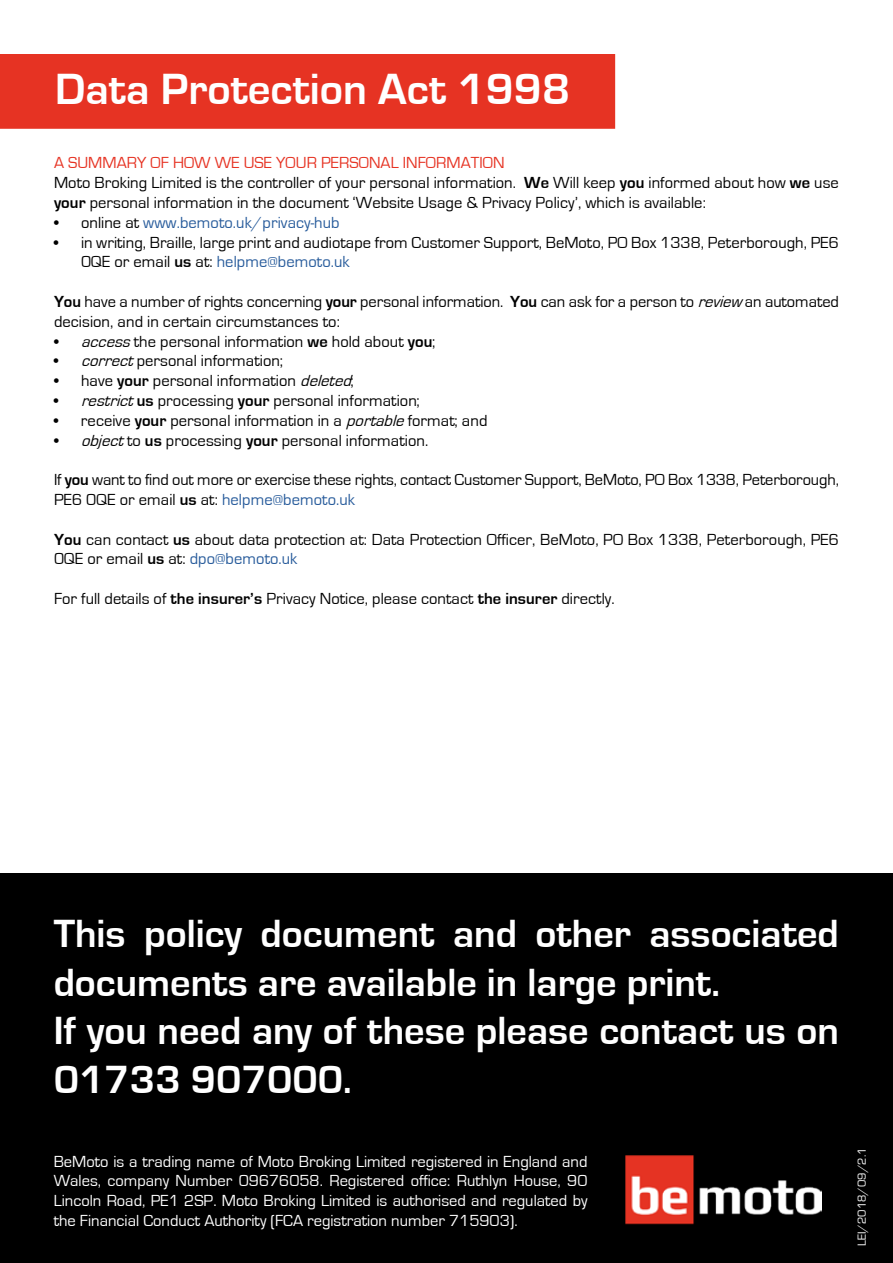
<style>
.page{position:relative;width:893px;height:1263px;background:#fff}
.page>*{position:absolute;margin:0;border:0;box-sizing:border-box;transform-origin:0 0}
.t1{font:700 45px "Eurostile";color:#fff}
.t2{font:700 40.5px/48.6px "Eurostile";color:#fff}
.t3{font:16.5px/19.8px "Eurostile";letter-spacing:.005em;color:#000}
.t4{font:16.5px/19.8px "Eurostile";color:#fff;text-align:justify}
.t5{font:16.5px "Eurostile";letter-spacing:.005em;color:#275b9b}
.t6{font:12px "Eurostile";color:#fff}
.s1{color:#e63323}
.s2{font-weight:700}
.s3{color:#000}
.s4{color:#275b9b}
.s5{font-style:italic}
</style>
<div class="page">
<div style="left:0;top:874px;width:893px;height:389px;background:#000"></div>
<img style="left:625px;top:1156px;width:196px;height:69px">
<div style="left:1px;top:55px;width:613px;height:73px;background:#e63323"></div>
<div style="left:0;top:54px;width:615px;height:75px;border:2px solid #e63323"></div>
<h1 class="t1" style="left:55px;top:65px;width:517px">Data Protection Act 1998</h1>
<p class="t3" style="left:54px;top:153px;width:786px"><span class="s1">A SUMMARY OF HOW WE USE YOUR PERSONAL INFORMATION<br></span>Moto Broking Limited is the controller of your personal information. <span class="s2">We</span> Will keep <span class="s2">you</span> informed about how <span class="s2">we</span> use <span class="s2">your</span> personal information in the document ‘Website Usage &amp; Privacy Policy’, which is available:</p>
<p class="t5" style="left:54px;top:213px;width:287px"><span class="s3">• online at</span> www.bemoto.uk/privacy-hub</p>
<p class="t3" style="left:81px;top:233px;width:759px;text-indent:-27px">• in writing, Braille, large print and audiotape from Customer Support, BeMoto, PO Box 1338, Peterborough, PE6<br>0QE or email <span class="s2">us</span> at: <span class="s4">helpme@bemoto.uk</span></p>
<p class="t3" style="left:54px;top:292px;width:786px"><span class="s2">You</span> have a number of rights concerning <span class="s2">your</span> personal information. <span class="s2">You</span> can ask for a person to <span class="s5">review</span> an automated decision, and in certain circumstances to:</p>
<p class="t3" style="left:54px;top:332px;width:383px">• <span class="s5">access</span>the personal information <span class="s2">we</span> hold about <span class="s2">you</span>;</p>
<p class="t3" style="left:54px;top:351px;width:231px">• <span class="s5">correct</span>personal information;</p>
<p class="t3" style="left:54px;top:371px;width:303px">• have <span class="s2">your</span> personal information <span class="s5">deleted</span>;</p>
<p class="t3" style="left:54px;top:391px;width:367px">• <span class="s5">restrict</span><span class="s2">us</span> processing <span class="s2">your</span> personal information;</p>
<p class="t3" style="left:54px;top:411px;width:435px">• receive <span class="s2">your</span> personal information in a <span class="s5">portable</span>format; and</p>
<p class="t3" style="left:54px;top:431px;width:376px">• <span class="s5">object</span>to <span class="s2">us</span> processing <span class="s2">your</span> personal information.</p>
<p class="t3" style="left:54px;top:470px;width:786px">If <span class="s2">you</span> want to find out more or exercise these rights, contact Customer Support, BeMoto, PO Box 1338, Peterborough,<br>PE6 0QE or email <span class="s2">us</span> at: <span class="s4">helpme@bemoto.uk</span></p>
<p class="t3" style="left:54px;top:530px;width:786px"><span class="s2">You</span> can contact <span class="s2">us</span> about data protection at: Data Protection Officer, BeMoto, PO Box 1338, Peterborough, PE6<br>0QE or email <span class="s2">us</span> at: <span class="s4">dpo@bemoto.uk</span></p>
<p class="t3" style="left:54px;top:589px;width:562px">For full details of <span class="s2">the insurer’s</span> Privacy Notice, please contact <span class="s2">the insurer</span> directly.</p>
<h2 class="t2" style="left:54px;top:910px;width:787px">This policy document and other associated documents are available in large print.<br>If you need any of these please contact us on 01733 907000.</h2>
<p class="t4" style="left:54px;top:1152px;width:535px">BeMoto is a trading name of Moto Broking Limited registered in England and Wales, company Number 09676058. Registered office: Ruthlyn House, 90<br>Lincoln Road, PE1 2SP. Moto Broking Limited is authorised and regulated by the Financial Conduct Authority (FCA registration number 715903).</p>
<p class="t6" style="left:855px;top:1246px;width:100px;rotate:-90deg">LEI/2018/09/2.1</p>
</div>
